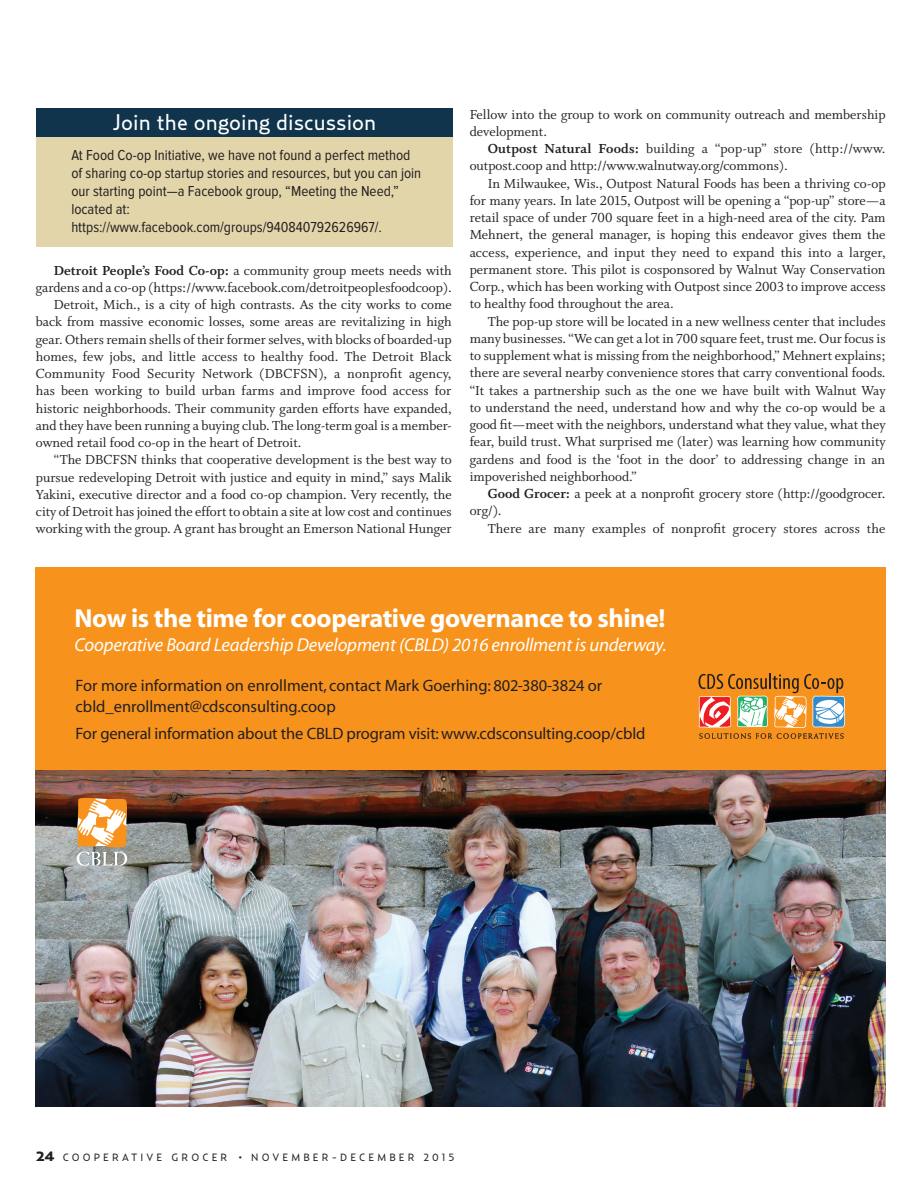
<style>
.page{position:relative;width:918px;height:1188px;background:#fff}
.page>*{position:absolute;margin:0;border:0;box-sizing:border-box;transform-origin:0 0}
.t1{font:700 26.25px "Myriad";letter-spacing:-.015em;color:#fff}
.Text_1{font:22.5px "Relay";color:#fff}
.t2{font:italic 18.75px "Myriad";letter-spacing:-.01em;color:#fff}
.t3{font:16.5px/21px "Myriad";letter-spacing:-.005em;color:#231f20}
.Subhead_1_Bold_Sans{font:condensed 15px/18px "Proxima Nova";color:#231f20}
.Text_1-2{font:14.7px/17.2px "Whitman Roman LF";color:#231f20;text-align:justify}
.t4{font:10.5px "Relay";letter-spacing:.3em;color:#231f20}
.s1{font-family:"Whitman Bold LF"}
.s2{font-family:"Relay Wide";font-weight:900;font-size:13.5px}
.s3{font-family:"Proxima Nova"}
</style>
<div class="page">
<img style="left:35px;top:769px;width:851px;height:338px">
<svg style="left:77px;top:798px;width:50px;height:71px"></svg>
<div style="left:35px;top:567px;width:851px;height:202px;background:#f7931d"></div>
<svg style="left:698px;top:674px;width:147px;height:65px"></svg>
<div style="left:36px;top:108px;width:417px;height:138px;background:#e2d5aa"></div>
<div style="left:36px;top:108px;width:417px;height:29px;background:#0f344b"></div>
<p class="Text_1" style="left:113px;top:109px;width:265px">Join the ongoing discussion</p>
<p class="Subhead_1_Bold_Sans" style="left:71px;top:147px;width:351px">At Food Co-op Initiative, we have not found a perfect method of sharing co-op startup stories and resources, but you can join our starting point—a Facebook group, “Meeting the Need,” located at: https://www.facebook.com/groups/940840792626967/.</p>
<p class="Text_1-2" style="left:36px;top:262px;width:417px;text-align:right"><span class="s1">Detroit People’s Food Co-op:</span> a community group meets needs with gardens and a co-op (https://www.facebook.com/detroitpeoplesfoodcoop).</p>
<p class="Text_1-2" style="left:36px;top:296px;width:417px;text-indent:18px">Detroit, Mich., is a city of high contrasts. As the city works to come back from massive economic losses, some areas are revitalizing in high gear. Others remain shells of their former selves, with blocks of boarded-up homes, few jobs, and little access to healthy food. The Detroit Black Community Food Security Network (DBCFSN), a nonprofit agency, has been working to build urban farms and improve food access for historic neighborhoods. Their community garden efforts have expanded, and they have been running a buying club. The long-term goal is a member&shy;owned retail food co-op in the heart of Detroit.</p>
<p class="Text_1-2" style="left:36px;top:451px;width:417px;text-indent:18px">“The DBCFSN thinks that cooperative development is the best way to pursue redeveloping Detroit with justice and equity in mind,” says Malik Yakini, executive director and a food co-op champion. Very recently, the city of Detroit has joined the effort to obtain a site at low cost and continues working with the group. A grant has brought an Emerson National Hunger</p>
<p class="Text_1-2" style="left:470px;top:106px;width:417px">Fellow into the group to work on community outreach and membership development.</p>
<p class="Text_1-2" style="left:470px;top:140px;width:417px;text-indent:18px"><span class="s1">Outpost Natural Foods:</span> building a “pop-up” store (http://www. outpost.coop and http://www.walnutway.org/commons).</p>
<p class="Text_1-2" style="left:470px;top:175px;width:417px;text-indent:18px">In Milwaukee, Wis., Outpost Natural Foods has been a thriving co-op for many years. In late 2015, Outpost will be opening a “pop-up” store—a retail space of under 700 square feet in a high-need area of the city. Pam Mehnert, the general manager, is hoping this endeavor gives them the access, experience, and input they need to expand this into a larger, permanent store. This pilot is cosponsored by Walnut Way Conservation Corp., which has been working with Outpost since 2003 to improve access to healthy food throughout the area.</p>
<p class="Text_1-2" style="left:470px;top:313px;width:417px;text-indent:18px">The pop-up store will be located in a new wellness center that includes many businesses. “We can get a lot in 700 square feet, trust me. Our focus is to supplement what is missing from the neighborhood,” Mehnert explains; there are several nearby convenience stores that carry conventional foods. “It takes a partnership such as the one we have built with Walnut Way to understand the need, understand how and why the co-op would be a good fit—meet with the neighbors, understand what they value, what they fear, build trust. What surprised me (later) was learning how community gardens and food is the ‘foot in the door’ to addressing change in an impoverished neighborhood.”</p>
<p class="Text_1-2" style="left:470px;top:485px;width:417px;text-indent:18px"><span class="s1">Good Grocer:</span> a peek at a nonprofit grocery store (http://goodgrocer. org/).</p>
<p class="Text_1-2" style="left:488px;top:520px;width:399px">There are many examples of nonprofit grocery stores across the</p>
<p class="t1" style="left:74px;top:605px;width:593px">Now is the time for cooperative governance to shine!</p>
<p class="t2" style="left:74px;top:635px;width:594px">Cooperative Board Leadership Development (CBLD) 2016 enrollment is underway.</p>
<p class="t3" style="left:76px;top:676px;width:528px">For more information on enrollment, contact Mark Goerhing: 802-380-3824 or cbld_enrollment@cdsconsulting.coop</p>
<p class="t3" style="left:76px;top:724px;width:571px">For general information about the CBLD program visit: www.cdsconsulting.coop/cbld</p>
<p class="t4" style="left:36px;top:1151px;width:420px"><span class="s2">24</span> COOPERATIVE GROCER <span class="s3">•</span> NOVEMBER-DECEMBER 2015</p>
</div>
